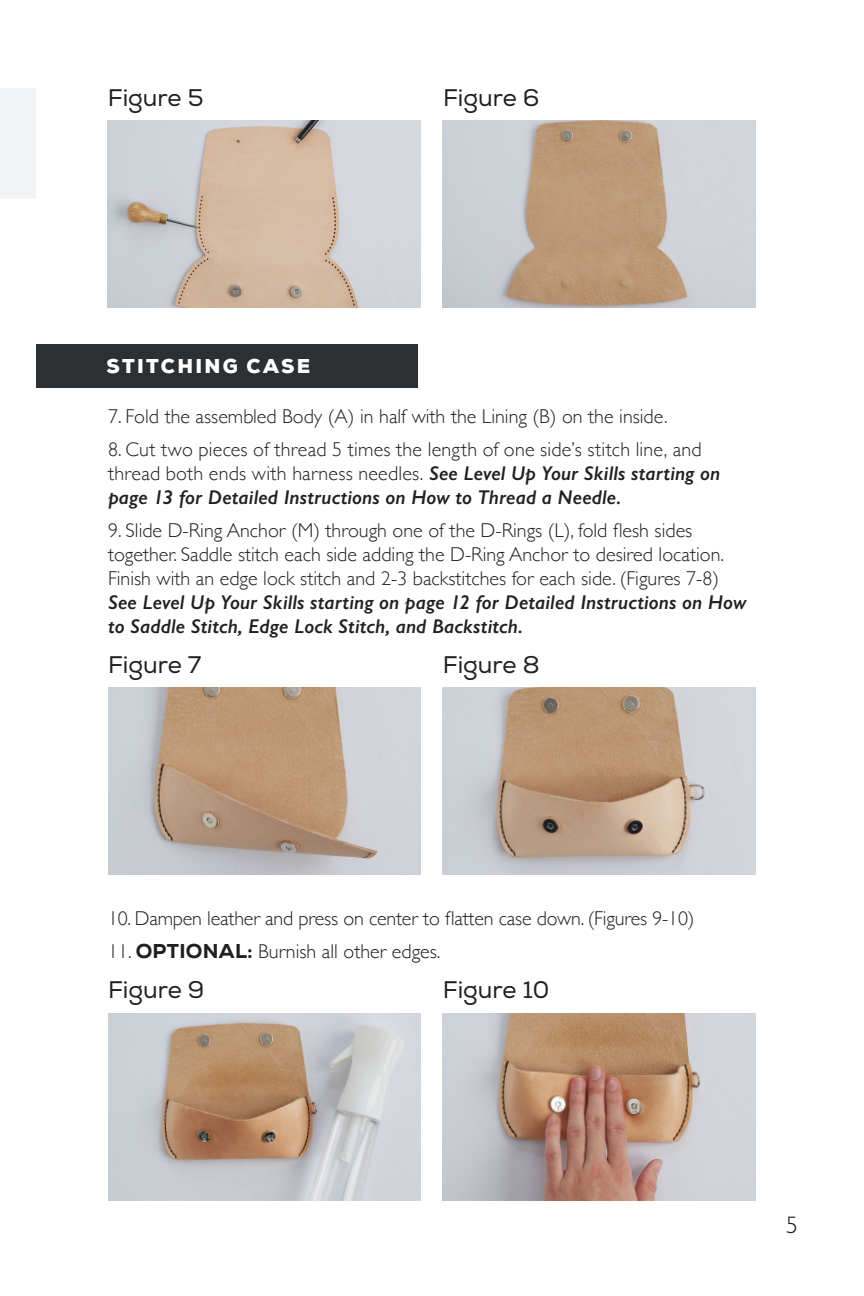
<style>
.page{position:relative;width:864px;height:1296px;background:#fff}
.page>*{position:absolute;margin:0;border:0;box-sizing:border-box;transform-origin:0 0}
.t1{font:24px "Nexa";color:#231f20}
.t2{font:300 24px "Gill Sans Nova";color:#231f20}
.t3{font:300 20px/24px "Gill Sans";color:#231f20}
.t4{font:900 20px "Nexa";letter-spacing:.115em;color:#fff}
.s1{font-weight:600;font-style:italic}
.s2{font-family:"Nexa";font-weight:800}
</style>
<div class="page">
<div style="left:36px;top:345px;width:382px;height:43px;background:#2d3032"></div>
<img style="left:108px;top:120px;width:313px;height:188px">
<img style="left:443px;top:120px;width:313px;height:188px">
<div style="left:0;top:88px;width:36px;height:110px;background:#f2f3f4"></div>
<img style="left:443px;top:687px;width:313px;height:188px">
<img style="left:108px;top:687px;width:313px;height:188px">
<img style="left:443px;top:1013px;width:313px;height:187px">
<img style="left:108px;top:1013px;width:313px;height:187px">
<p class="t1" style="left:108px;top:83px;width:97px">Figure 5</p>
<p class="t1" style="left:443px;top:83px;width:98px">Figure 6</p>
<p class="t4" style="left:107px;top:353px;width:205px">STITCHING CASE</p>
<p class="t3" style="left:108px;top:404px;width:561px">7. Fold the assembled Body (A) in half with the Lining (B) on the inside.</p>
<p class="t3" style="left:108px;top:437px;width:614px">8. Cut two pieces of thread 5 times the length of one side’s stitch line, and thread both ends with harness needles. <span class="s1">See Level Up Your Skills starting on page 13 for Detailed Instructions on How to Thread a Needle.</span></p>
<p class="t3" style="left:108px;top:518px;width:640px">9. Slide D-Ring Anchor (M) through one of the D-Rings (L), fold flesh sides together. Saddle stitch each side adding the D-Ring Anchor to desired location.<br>Finish with an edge lock stitch and 2-3 backstitches for each side. (Figures 7-8)<br><span class="s1">See Level Up Your Skills starting on page 12 for Detailed Instructions on How to Saddle Stitch, Edge Lock Stitch, and Backstitch.</span></p>
<p class="t1" style="left:108px;top:650px;width:95px">Figure 7</p>
<p class="t1" style="left:443px;top:650px;width:98px">Figure 8</p>
<p class="t3" style="left:108px;top:906px;width:588px">10. Dampen leather and press on center to flatten case down. (Figures 9-10)</p>
<p class="t3" style="left:108px;top:939px;width:334px">11. <span class="s2">OPTIONAL:</span> Burnish all other edges.</p>
<p class="t1" style="left:108px;top:976px;width:98px">Figure 9</p>
<p class="t1" style="left:443px;top:976px;width:108px">Figure 10</p>
<p class="t2" style="left:786px;top:1210px;width:13px">5</p>
</div>
